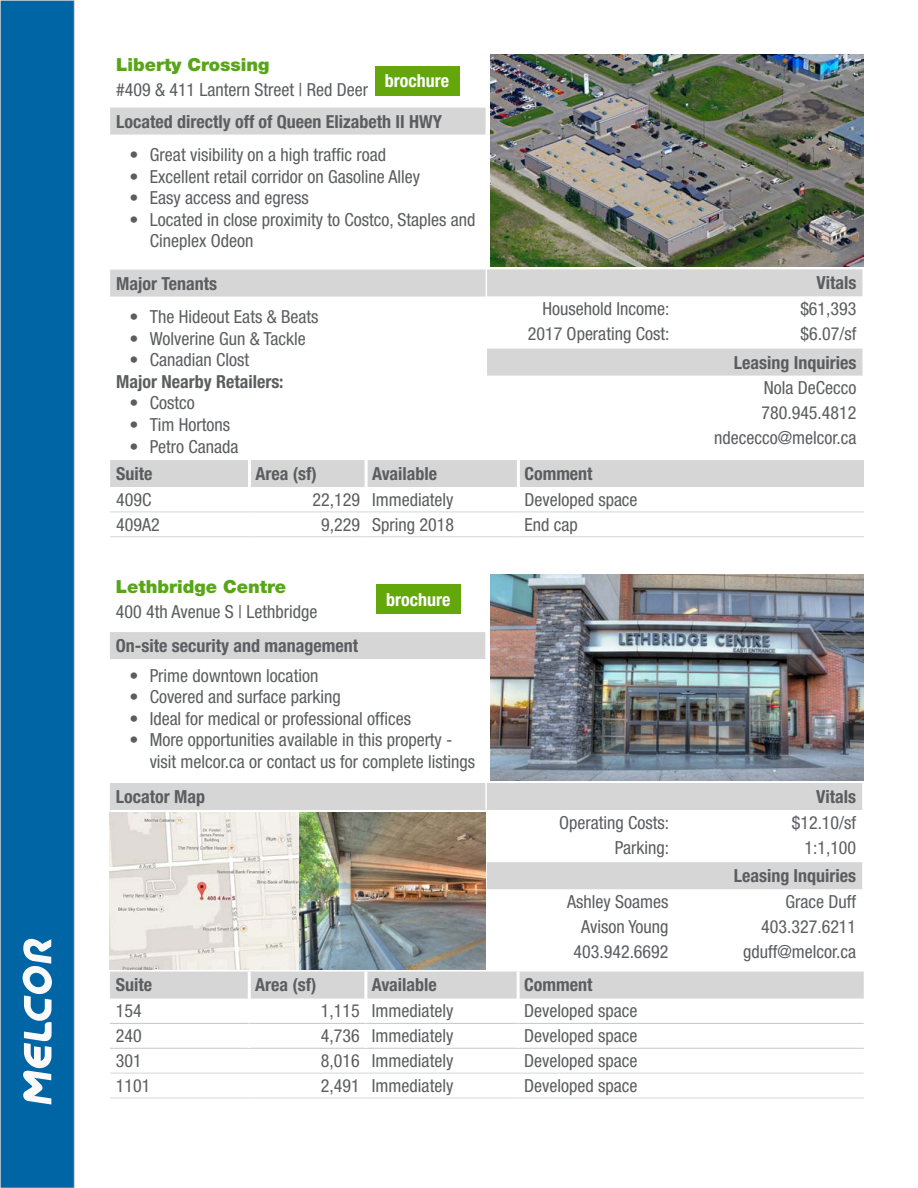
<style>
.page{position:relative;width:918px;height:1188px;background:#fff}
.page>*{position:absolute;margin:0;border:0;box-sizing:border-box;transform-origin:0 0}
.t1{font:condensed 18px/21.6px "Helvetica Neue LT Std";color:#5c5d60}
.t2{font:700 condensed 18px "Helvetica Neue LT Std";color:#5c5d60}
.t3{font:900 18px "Helvetica Neue LT Std";color:#58a618}
.t4{font:700 condensed 18px "Helvetica Neue LT Std";color:#fff}
</style>
<div class="page">
<div style="left:0;top:0;width:75px;height:1188px;background:#0065a4;border:1px solid #d6d6d7"></div>
<svg style="left:23px;top:939px;width:29px;height:166px"></svg>
<svg style="left:110px;top:632px;width:375px;height:178px"></svg>
<div style="left:376px;top:585px;width:84px;height:29px;background:#63a70a"></div>
<div style="left:110px;top:972px;width:754px;height:27px;background:#d6d6d7"></div>
<hr style="left:248px;top:972px;width:3px;height:27px;background:#fff">
<hr style="left:364px;top:972px;width:3px;height:27px;background:#fff">
<hr style="left:517px;top:972px;width:3px;height:27px;background:#fff">
<hr style="left:110px;top:1073px;width:139px;height:1px;background:#d6d6d7">
<hr style="left:249px;top:1073px;width:117px;height:1px;background:#d6d6d7">
<hr style="left:366px;top:1073px;width:152px;height:1px;background:#d6d6d7">
<hr style="left:518px;top:1073px;width:346px;height:1px;background:#d6d6d7">
<hr style="left:110px;top:1098px;width:139px;height:1px;background:#d6d6d7">
<hr style="left:249px;top:1098px;width:117px;height:1px;background:#d6d6d7">
<hr style="left:366px;top:1098px;width:152px;height:1px;background:#d6d6d7">
<hr style="left:518px;top:1098px;width:346px;height:1px;background:#d6d6d7">
<hr style="left:110px;top:1023px;width:139px;height:1px;background:#c8c5c6">
<hr style="left:249px;top:1023px;width:117px;height:1px;background:#c8c5c6">
<hr style="left:366px;top:1023px;width:152px;height:1px;background:#c8c5c6">
<hr style="left:518px;top:1023px;width:346px;height:1px;background:#c8c5c6">
<hr style="left:110px;top:1048px;width:139px;height:1px;background:#c8c5c6">
<hr style="left:249px;top:1048px;width:117px;height:1px;background:#c8c5c6">
<hr style="left:366px;top:1048px;width:152px;height:1px;background:#c8c5c6">
<hr style="left:518px;top:1048px;width:346px;height:1px;background:#c8c5c6">
<svg style="left:487px;top:783px;width:375px;height:106px"></svg>
<img style="left:490px;top:574px;width:374px;height:207px">
<img style="left:110px;top:812px;width:188px;height:157px">
<img style="left:300px;top:812px;width:185px;height:157px">
<div style="left:110px;top:460px;width:754px;height:27px;background:#d6d6d7"></div>
<hr style="left:248px;top:460px;width:3px;height:27px;background:#fff">
<hr style="left:365px;top:460px;width:3px;height:27px;background:#fff">
<hr style="left:517px;top:460px;width:3px;height:27px;background:#fff">
<hr style="left:110px;top:512px;width:139px;height:1px;background:#d6d6d7">
<hr style="left:249px;top:512px;width:117px;height:1px;background:#d6d6d7">
<hr style="left:366px;top:512px;width:152px;height:1px;background:#d6d6d7">
<hr style="left:518px;top:512px;width:346px;height:1px;background:#d6d6d7">
<hr style="left:110px;top:536px;width:139px;height:1px;background:#d6d6d7">
<hr style="left:249px;top:536px;width:117px;height:1px;background:#d6d6d7">
<hr style="left:366px;top:536px;width:152px;height:1px;background:#d6d6d7">
<hr style="left:518px;top:536px;width:346px;height:1px;background:#d6d6d7">
<svg style="left:110px;top:108px;width:376px;height:189px"></svg>
<svg style="left:487px;top:269px;width:375px;height:107px"></svg>
<img style="left:490px;top:54px;width:374px;height:213px">
<div style="left:375px;top:66px;width:84px;height:29px;background:#63a70a"></div>
<p class="t3" style="left:116px;top:54px;width:155px">Liberty Crossing</p>
<p class="t1" style="left:116px;top:79px;width:253px">#409 &amp; 411 Lantern Street | Red Deer</p>
<p class="t2" style="left:116px;top:110px;width:328px">Located directly off of Queen Elizabeth II HWY</p>
<p class="t1" style="left:130px;top:144px;width:258px">• Great visibility on a high traffic road</p>
<p class="t1" style="left:130px;top:165px;width:292px">• Excellent retail corridor on Gasoline Alley</p>
<p class="t1" style="left:130px;top:187px;width:181px">• Easy access and egress</p>
<p class="t1" style="left:150px;top:208px;width:327px;text-indent:-20px">• Located in close proximity to Costco, Staples and<br>Cineplex Odeon</p>
<p class="t2" style="left:116px;top:272px;width:102px">Major Tenants</p>
<p class="t1" style="left:130px;top:306px;width:190px">• The Hideout Eats &amp; Beats</p>
<p class="t1" style="left:130px;top:327px;width:178px">• Wolverine Gun &amp; Tackle</p>
<p class="t1" style="left:130px;top:349px;width:121px">• Canadian Clost</p>
<p class="t2" style="left:116px;top:370px;width:169px">Major Nearby Retailers:</p>
<p class="t1" style="left:130px;top:392px;width:67px">• Costco</p>
<p class="t1" style="left:130px;top:414px;width:102px">• Tim Hortons</p>
<p class="t1" style="left:130px;top:435px;width:110px">• Petro Canada</p>
<p class="t4" style="left:385px;top:70px;width:66px">brochure</p>
<p class="t2" style="left:817px;top:272px;width:41px">Vitals</p>
<p class="t1" style="left:543px;top:298px;width:128px">Household Income:</p>
<p class="t1" style="left:800px;top:298px;width:58px">$61,393</p>
<p class="t1" style="left:528px;top:323px;width:143px">2017 Operating Cost:</p>
<p class="t1" style="left:801px;top:323px;width:57px">$6.07/sf</p>
<p class="t2" style="left:734px;top:351px;width:124px">Leasing Inquiries</p>
<p class="t1" style="left:714px;top:376px;width:144px;line-height:24.9px;text-align:right">Nola DeCecco<br>780.945.4812 ndececco@melcor.ca</p>
<p class="t2" style="left:116px;top:463px;width:38px">Suite</p>
<p class="t2" style="left:255px;top:463px;width:63px">Area (sf)</p>
<p class="t2" style="left:372px;top:463px;width:66px">Available</p>
<p class="t2" style="left:524px;top:463px;width:70px">Comment</p>
<p class="t1" style="left:116px;top:489px;width:37px">409C</p>
<p class="t1" style="left:313px;top:489px;width:142px">22,129 Immediately</p>
<p class="t1" style="left:524px;top:489px;width:115px">Developed space</p>
<p class="t1" style="left:116px;top:513px;width:45px">409A2</p>
<p class="t1" style="left:321px;top:513px;width:134px">9,229 Spring 2018</p>
<p class="t1" style="left:524px;top:513px;width:55px">End cap</p>
<p class="t3" style="left:116px;top:576px;width:172px">Lethbridge Centre</p>
<p class="t1" style="left:116px;top:601px;width:203px">400 4th Avenue S | Lethbridge</p>
<p class="t2" style="left:116px;top:635px;width:244px">On-site security and management</p>
<p class="t1" style="left:129px;top:664px;width:191px">• Prime downtown location</p>
<p class="t1" style="left:129px;top:686px;width:213px">• Covered and surface parking</p>
<p class="t1" style="left:129px;top:708px;width:283px">• Ideal for medical or professional offices</p>
<p class="t1" style="left:150px;top:729px;width:327px;text-indent:-20px">• More opportunities available in this property - visit melcor.ca or contact us for complete listings</p>
<p class="t2" style="left:116px;top:786px;width:91px">Locator Map</p>
<p class="t4" style="left:386px;top:589px;width:66px">brochure</p>
<p class="t2" style="left:816px;top:786px;width:41px">Vitals</p>
<p class="t1" style="left:559px;top:812px;width:112px">Operating Costs:</p>
<p class="t1" style="left:792px;top:812px;width:66px">$12.10/sf</p>
<p class="t1" style="left:615px;top:836px;width:56px">Parking:</p>
<p class="t1" style="left:804px;top:836px;width:53px">1:1,100</p>
<p class="t2" style="left:734px;top:865px;width:124px">Leasing Inquiries</p>
<p class="t1" style="left:567px;top:891px;width:103px">Ashley Soames</p>
<p class="t1" style="left:786px;top:891px;width:72px">Grace Duff</p>
<p class="t1" style="left:581px;top:916px;width:89px">Avison Young</p>
<p class="t1" style="left:761px;top:916px;width:97px">403.327.6211</p>
<p class="t1" style="left:574px;top:941px;width:97px">403.942.6692</p>
<p class="t1" style="left:743px;top:941px;width:115px">gduff@melcor.ca</p>
<p class="t2" style="left:116px;top:974px;width:38px">Suite</p>
<p class="t2" style="left:255px;top:974px;width:63px">Area (sf)</p>
<p class="t2" style="left:372px;top:974px;width:66px">Available</p>
<p class="t2" style="left:524px;top:974px;width:70px">Comment</p>
<p class="t1" style="left:116px;top:1000px;width:27px">154</p>
<p class="t1" style="left:321px;top:1000px;width:134px">1,115 Immediately</p>
<p class="t1" style="left:524px;top:1000px;width:115px">Developed space</p>
<p class="t1" style="left:116px;top:1025px;width:27px">240</p>
<p class="t1" style="left:321px;top:1025px;width:134px">4,736 Immediately</p>
<p class="t1" style="left:524px;top:1025px;width:115px">Developed space</p>
<p class="t1" style="left:116px;top:1050px;width:27px">301</p>
<p class="t1" style="left:321px;top:1050px;width:134px">8,016 Immediately</p>
<p class="t1" style="left:524px;top:1050px;width:115px">Developed space</p>
<p class="t1" style="left:116px;top:1075px;width:36px">1101</p>
<p class="t1" style="left:321px;top:1075px;width:134px">2,491 Immediately</p>
<p class="t1" style="left:524px;top:1075px;width:115px">Developed space</p>
</div>
